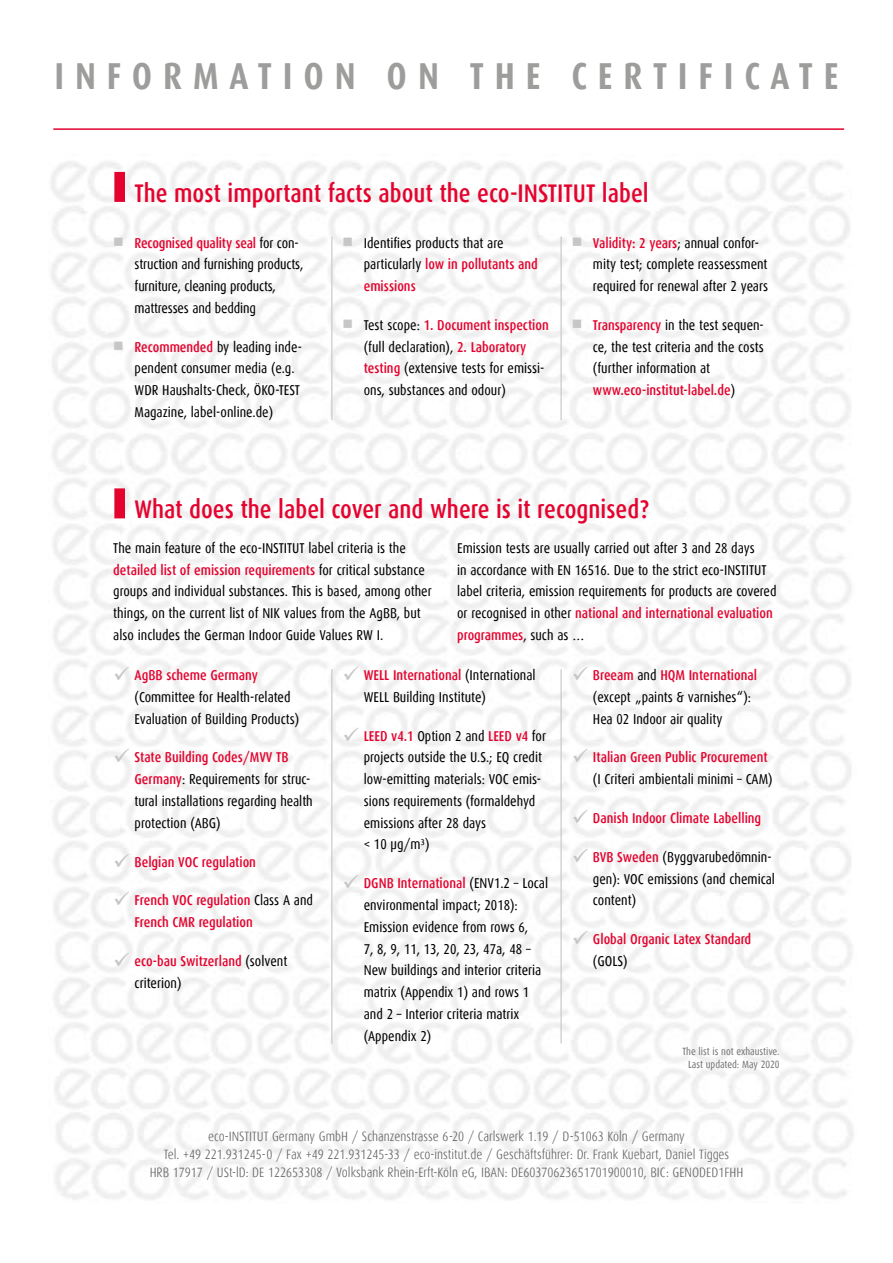
<style>
.page{position:relative;width:893px;height:1263px;background:#fff}
.page>*{position:absolute;margin:0;border:0;box-sizing:border-box;transform-origin:0 0}
.t1{font:700 37.5px "Dax Condensed";letter-spacing:.29em;color:#9d9d9c}
.t2{font:500 25.5px "Dax Condensed";color:#e4032e}
.t3{font:14.25px/21.8px "Dax Condensed";color:#000}
.t4{font:500 14.25px/21.8px "Dax Condensed";color:#e4032e}
.t5{font:300 13.5px/18px "Dax Condensed";color:#646363;text-align:center}
.t6{font:10.5px "Dax Condensed";color:#757473}
.s1{font-weight:500;color:#e4032e}
.s2{font-weight:400;color:#000}
</style>
<div class="page">
<hr style="left:53px;top:128px;width:791px;height:2px;background:#e4032e">
<hr style="left:331px;top:669px;width:1px;height:374px;background:#c6c6c6">
<hr style="left:560px;top:669px;width:2px;height:374px;background:#c6c6c6">
<div style="left:114px;top:488px;width:11px;height:30px;background:#e4032e"></div>
<hr style="left:331px;top:237px;width:1px;height:183px;background:#c6c6c6">
<hr style="left:560px;top:237px;width:2px;height:183px;background:#c6c6c6">
<div style="left:114px;top:172px;width:11px;height:30px;background:#e4032e"></div>
<svg style="left:116px;top:667px;width:13px;height:14px"></svg>
<svg style="left:115px;top:749px;width:14px;height:14px"></svg>
<svg style="left:121px;top:853px;width:8px;height:14px"></svg>
<svg style="left:115px;top:892px;width:14px;height:14px"></svg>
<svg style="left:116px;top:952px;width:13px;height:14px"></svg>
<svg style="left:344px;top:735px;width:15px;height:6px"></svg>
<svg style="left:344px;top:875px;width:15px;height:14px"></svg>
<svg style="left:573px;top:667px;width:14px;height:14px"></svg>
<svg style="left:573px;top:750px;width:15px;height:13px"></svg>
<svg style="left:573px;top:809px;width:6px;height:14px"></svg>
<svg style="left:573px;top:848px;width:15px;height:14px"></svg>
<svg style="left:573px;top:931px;width:15px;height:13px"></svg>
<svg style="left:114px;top:238px;width:9px;height:8px"></svg>
<svg style="left:114px;top:342px;width:9px;height:8px"></svg>
<svg style="left:344px;top:239px;width:8px;height:7px"></svg>
<svg style="left:573px;top:238px;width:8px;height:8px"></svg>
<svg style="left:573px;top:320px;width:8px;height:8px"></svg>
<h1 class="t1" style="left:54px;top:56px;width:786px">INFORMATION ON THE CERTIFICATE</h1>
<h2 class="t2" style="left:135px;top:179px;width:516px">The most important facts about the eco-INSTITUT label</h2>
<p class="t3" style="left:135px;top:232px;width:170px"><span class="s1">Recognised quality seal</span> for con&shy;struction and furnishing products, furniture, cleaning products, mattresses and bedding</p>
<p class="t3" style="left:135px;top:336px;width:169px"><span class="s1">Recommended</span> by leading inde&shy;pendent consumer media (e.g.<br>WDR Haushalts-Check, ÖKO-TEST<br>Magazine, label-online.de)</p>
<p class="t3" style="left:364px;top:232px;width:176px">Identifies products that are particularly <span class="s1">low in pollutants and emissions</span></p>
<p class="t3" style="left:364px;top:314px;width:187px">Test scope: <span class="s1">1. Document inspection </span>(full declaration), <span class="s1">2. Laboratory testing</span> (extensive tests for emissi&shy;ons, substances and odour)</p>
<p class="t3" style="left:593px;top:232px;width:177px"><span class="s1">Validity: 2 years</span>; annual confor&shy;mity test; complete reassessment required for renewal after 2 years</p>
<p class="t3" style="left:593px;top:314px;width:172px"><span class="s1">Transparency</span> in the test sequen&shy;ce, the test criteria and the costs (further information at <span class="s1">www.eco-institut-label.de</span>)</p>
<h2 class="t2" style="left:135px;top:495px;width:516px">What does the label cover and where is it recognised?</h2>
<p class="t3" style="left:113px;top:537px;width:320px">The main feature of the eco-INSTITUT label criteria is the <span class="s1">detailed list of emission requirements</span> for critical substance groups and individual substances. This is based, among other things, on the current list of NIK values from the AgBB, but also includes the German Indoor Guide Values RW I.</p>
<p class="t3" style="left:457px;top:537px;width:321px">Emission tests are usually carried out after 3 and 28 days<br>in accordance with EN 16516. Due to the strict eco-INSTITUT label criteria, emission requirements for products are covered or recognised in other <span class="s1">national and international evaluation programmes</span>, such as …</p>
<p class="t4" style="left:135px;top:665px;width:125px">AgBB scheme Germany</p>
<p class="t3" style="left:135px;top:686px;width:166px">(Committee for Health-related<br>Evaluation of Building Products)</p>
<p class="t3" style="left:135px;top:747px;width:180px"><span class="s1">State Building Codes/MVV TB<br>Germany</span>: Requirements for struc&shy;tural installations regarding health protection (ABG)</p>
<p class="t4" style="left:135px;top:851px;width:123px">Belgian VOC regulation</p>
<p class="t4" style="left:135px;top:890px;width:180px">French VOC regulation <span class="s2">Class A and<br></span>French CMR regulation</p>
<p class="t4" style="left:135px;top:950px;width:154px">eco-bau Switzerland <span class="s2">(solvent criterion)</span></p>
<p class="t3" style="left:364px;top:665px;width:173px"><span class="s1">WELL International</span> (International<br>WELL Building Institute)</p>
<p class="t3" style="left:364px;top:725px;width:184px"><span class="s1">LEED v4.1</span> Option 2 and <span class="s1">LEED v4</span> for projects outside the U.S.; EQ credit low-emitting materials: VOC emis&shy;sions requirements (formaldehyd emissions after 28 days<br>&lt; 10 µg/m³)</p>
<p class="t3" style="left:364px;top:873px;width:186px"><span class="s1">DGNB International</span> (ENV1.2 – Local environmental impact; 2018):<br>Emission evidence from rows 6,<br>7, 8, 9, 11, 13, 20, 23, 47a, 48 –<br>New buildings and interior criteria matrix (Appendix 1) and rows 1 and 2 – Interior criteria matrix (Appendix 2)</p>
<p class="t3" style="left:593px;top:665px;width:166px"><span class="s1">Breeam</span> and <span class="s1">HQM International </span>(except „paints &amp; varnishes“):<br>Hea 02 Indoor air quality</p>
<p class="t4" style="left:593px;top:747px;width:176px">Italian Green Public Procurement</p>
<p class="t3" style="left:593px;top:769px;width:181px">(I Criteri ambientali minimi – CAM)</p>
<p class="t4" style="left:593px;top:807px;width:170px">Danish Indoor Climate Labelling</p>
<p class="t3" style="left:593px;top:846px;width:183px"><span class="s1">BVB Sweden</span> (Byggvarubedömnin&shy;gen): VOC emissions (and chemical content)</p>
<p class="t4" style="left:593px;top:928px;width:160px">Global Organic Latex Standard</p>
<p class="t3" style="left:593px;top:950px;width:36px">(GOLS)</p>
<p class="t6" style="left:682px;top:1045px;width:99px">The list is not exhaustive.</p>
<p class="t6" style="left:688px;top:1058px;width:93px">Last updated: May 2020</p>
<p class="t5" style="left:150px;top:1128px;width:595px">eco-INSTITUT Germany GmbH / Schanzenstrasse 6-20 / Carlswerk 1.19 / D-51063 Köln / Germany<br>Tel. +49 221.931245-0 / Fax +49 221.931245-33 / eco-institut.de / Geschäftsführer: Dr. Frank Kuebart, Daniel Tigges<br>HRB 17917 / USt-lD: DE 122653308 / Volksbank Rhein-Erft-Köln eG, IBAN: DE60370623651701900010, BIC: GENODED1FHH</p>
</div>
